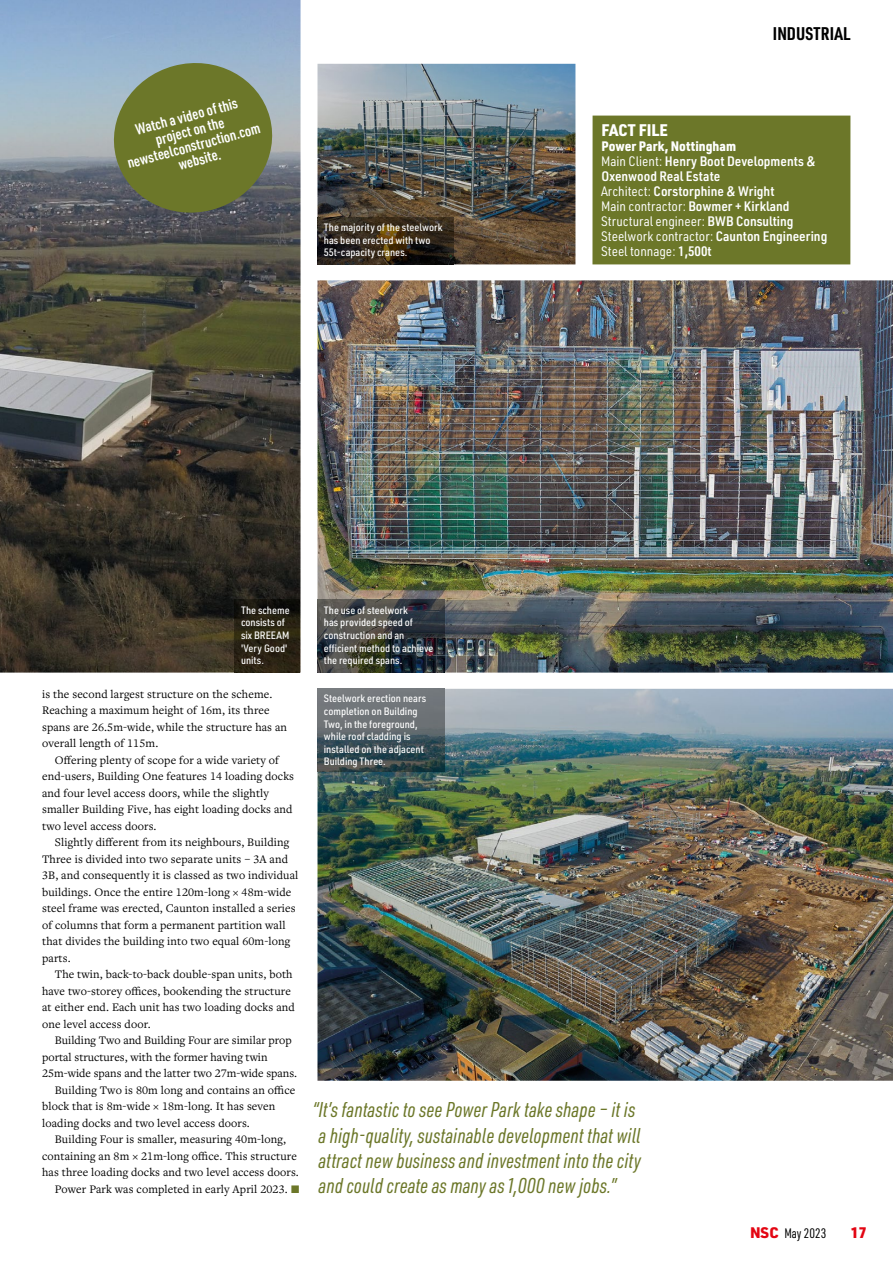
<style>
.page{position:relative;width:893px;height:1263px;background:#fff}
.page>*{position:absolute;margin:0;border:0;box-sizing:border-box;transform-origin:0 0}
.t1{font:italic 21px/25.2px "URWDIN Cond";color:#6c7729}
.t2{font:700 18px "URWDIN Cond";letter-spacing:.005em;color:#000}
.t3{font:900 16.5px "URWDIN Semi Cond";color:#fff}
.t4{font:600 15px/15px "URWDIN Cond";color:#fff;text-align:center}
.t5{font:900 15px "URWDIN";color:#e30613}
.t6{font:600 13.5px/15px "URWDIN Semi Cond";color:#fff}
.t7{font:13.5px "URWDIN Cond";color:#000}
.t8{font:12px/16.5px "Freight Text Pro";letter-spacing:.01em;color:#000}
.t9{font:500 10.5px/12.6px "URWDIN Semi Cond";color:#fff}
.s1{font-weight:900}
.s2{font-weight:400}
.s3{color:#6c7729}
.s4{font-family:"URWDIN";font-weight:900;font-size:15px;color:#e30613}
</style>
<div class="page">
<img style="left:0;top:0;width:301px;height:673px">
<div style="left:592px;top:116px;width:258px;height:148px;background:#6c7729"></div>
<img style="left:235px;top:600px;width:65px;height:72px">
<svg style="left:106px;top:55px;width:174px;height:166px;background:#727e51"></svg>
<img style="left:317px;top:280px;width:576px;height:393px">
<img style="left:317px;top:689px;width:576px;height:392px">
<img style="left:317px;top:64px;width:258px;height:200px">
<img style="left:317px;top:600px;width:127px;height:72px">
<hr style="left:317px;top:688px;width:127px;height:1px;background:#9d9c9c">
<img style="left:317px;top:689px;width:127px;height:83px">
<img style="left:317px;top:217px;width:137px;height:47px">
<p class="t4" style="left:118px;top:126px;width:138px;rotate:-15deg">Watch a video of this project on the newsteelconstruction.com website.</p>
<p class="t9" style="left:324px;top:220px;width:120px">The majority of the steelwork has been erected with two<br>55t-capacity cranes.</p>
<h2 class="t2" style="left:773px;top:22px;width:79px">INDUSTRIAL</h2>
<h3 class="t3" style="left:601px;top:119px;width:68px">FACT FILE</h3>
<p class="t6" style="left:601px;top:138px;width:228px"><span class="s1">Power Park, Nottingham<br></span><span class="s2">Main Client:</span> Henry Boot Developments &amp;<br>Oxenwood Real Estate<br><span class="s2">Architect:</span> Corstorphine &amp; Wright<br><span class="s2">Main contractor:</span> Bowmer + Kirkland<br><span class="s2">Structural engineer:</span> BWB Consulting<br><span class="s2">Steelwork contractor:</span> Caunton Engineering<br><span class="s2">Steel tonnage:</span> 1,500t</p>
<p class="t9" style="left:241px;top:603px;width:50px">The scheme consists of six BREEAM 'Very Good' units.</p>
<p class="t8" style="left:42px;top:685px;width:246px">is the second largest structure on the scheme.<br>Reaching a maximum height of 16m, its three spans are 26.5m-wide, while the structure has an overall length of 115m.</p>
<p class="t8" style="left:42px;top:751px;width:253px;text-indent:13px">Offering plenty of scope for a wide variety of end-users, Building One features 14 loading docks and four level access doors, while the slightly smaller Building Five, has eight loading docks and two level access doors.</p>
<p class="t8" style="left:42px;top:833px;width:258px;text-indent:13px">Slightly different from its neighbours, Building Three is divided into two separate units – 3A and 3B, and consequently it is classed as two individual buildings. Once the entire 120m-long × 48m-wide steel frame was erected, Caunton installed a series of columns that form a permanent partition wall that divides the building into two equal 60m-long parts.</p>
<p class="t8" style="left:42px;top:965px;width:254px;text-indent:13px">The twin, back-to-back double-span units, both have two-storey offices, bookending the structure at either end. Each unit has two loading docks and one level access door.</p>
<p class="t8" style="left:55px;top:1031px;width:238px">Building Two and Building Four are similar prop</p>
<p class="t8" style="left:42px;top:1048px;width:227px">portal structures, with the former having twin</p>
<p class="t8" style="left:42px;top:1064px;width:256px">25m-wide spans and the latter two 27m-wide spans.</p>
<p class="t8" style="left:55px;top:1081px;width:242px">Building Two is 80m long and contains an office</p>
<p class="t8" style="left:42px;top:1097px;width:235px">block that is 8m-wide × 18m-long. It has seven</p>
<p class="t8" style="left:42px;top:1114px;width:209px">loading docks and two level access doors.</p>
<p class="t8" style="left:55px;top:1130px;width:233px">Building Four is smaller, measuring 40m-long,</p>
<p class="t8" style="left:42px;top:1147px;width:256px">containing an 8m × 21m-long office. This structure</p>
<p class="t8" style="left:42px;top:1163px;width:258px">has three loading docks and two level access doors.</p>
<p class="t8" style="left:55px;top:1180px;width:246px">Power Park was completed in early April 2023. <span class="s3">T</span></p>
<p class="t9" style="left:324px;top:603px;width:111px">The use of steelwork<br>has provided speed of construction and an efficient method to achieve the required spans.</p>
<p class="t9" style="left:324px;top:692px;width:104px">Steelwork erection nears completion on Building<br>Two, in the foreground, while roof cladding is installed on the adjacent<br>Building Three.</p>
<h1 class="t1" style="left:313px;top:1097px;width:330px">“It’s fantastic to see Power Park take shape – it is a high-quality, sustainable development that will attract new business and investment into the city and could create as many as 1,000 new jobs.”</h1>
<p class="t7" style="left:750px;top:1224px;width:78px"><span class="s4">NSC</span> May 2023</p>
<p class="t5" style="left:851px;top:1222px;width:18px">17</p>
</div>
